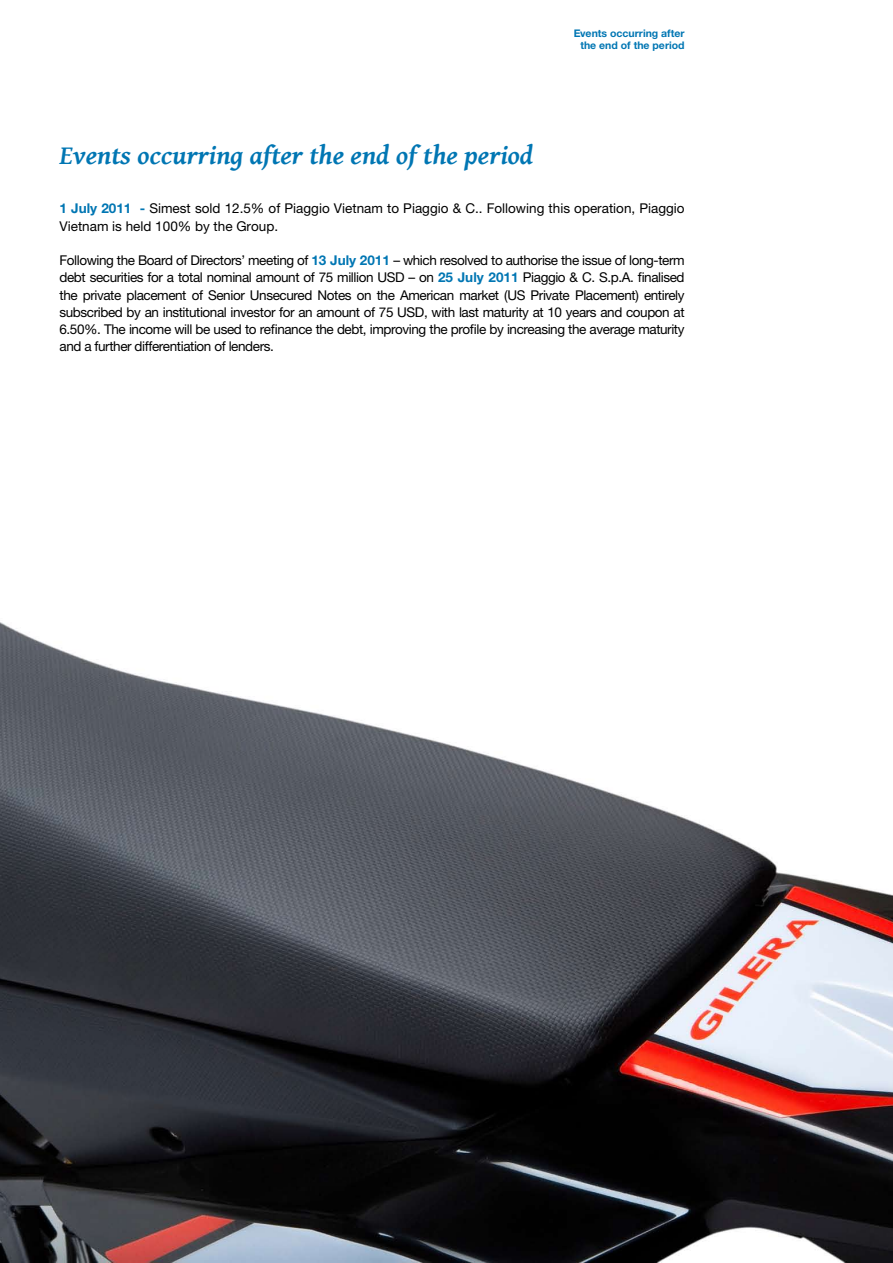
<style>
.page{position:relative;width:893px;height:1263px;background:#fff}
.page>*{position:absolute;margin:0;border:0;box-sizing:border-box;transform-origin:0 0}
.t1{font:italic 700 27px "Gentium Basic";color:#0076b3}
.t2{font:13.5px/17.2px "Helvetica Neue LT Pro";color:#000}
.t3{font:700 10.5px/12px "Helvetica Neue LT Pro";color:#0076b3;text-align:right}
.s1{font-weight:700;color:#0076b3}
</style>
<div class="page">
<img style="left:0;top:622px;width:893px;height:641px">
<h1 class="t1" style="left:60px;top:135px;width:475px">Events occurring after the end of the period</h1>
<p class="t3" style="left:573px;top:27px;width:113px">Events occurring after the end of the period</p>
<p class="t2" style="left:60px;top:200px;width:627px"><span class="s1">1 July 2011 -</span> Simest sold 12.5% of Piaggio Vietnam to Piaggio &amp; C.. Following this operation, Piaggio<br>Vietnam is held 100% by the Group.</p>
<p class="t2" style="left:60px;top:251px;width:627px;text-align:justify">Following the Board of Directors’ meeting of <span class="s1">13 July 2011</span> – which resolved to authorise the issue of long-term debt securities for a total nominal amount of 75 million USD – on <span class="s1">25 July 2011</span> Piaggio &amp; C. S.p.A. finalised the private placement of Senior Unsecured Notes on the American market (US Private Placement) entirely subscribed by an institutional investor for an amount of 75 USD, with last maturity at 10 years and coupon at 6.50%. The income will be used to refinance the debt, improving the profile by increasing the average maturity and a further differentiation of lenders.</p>
</div>
